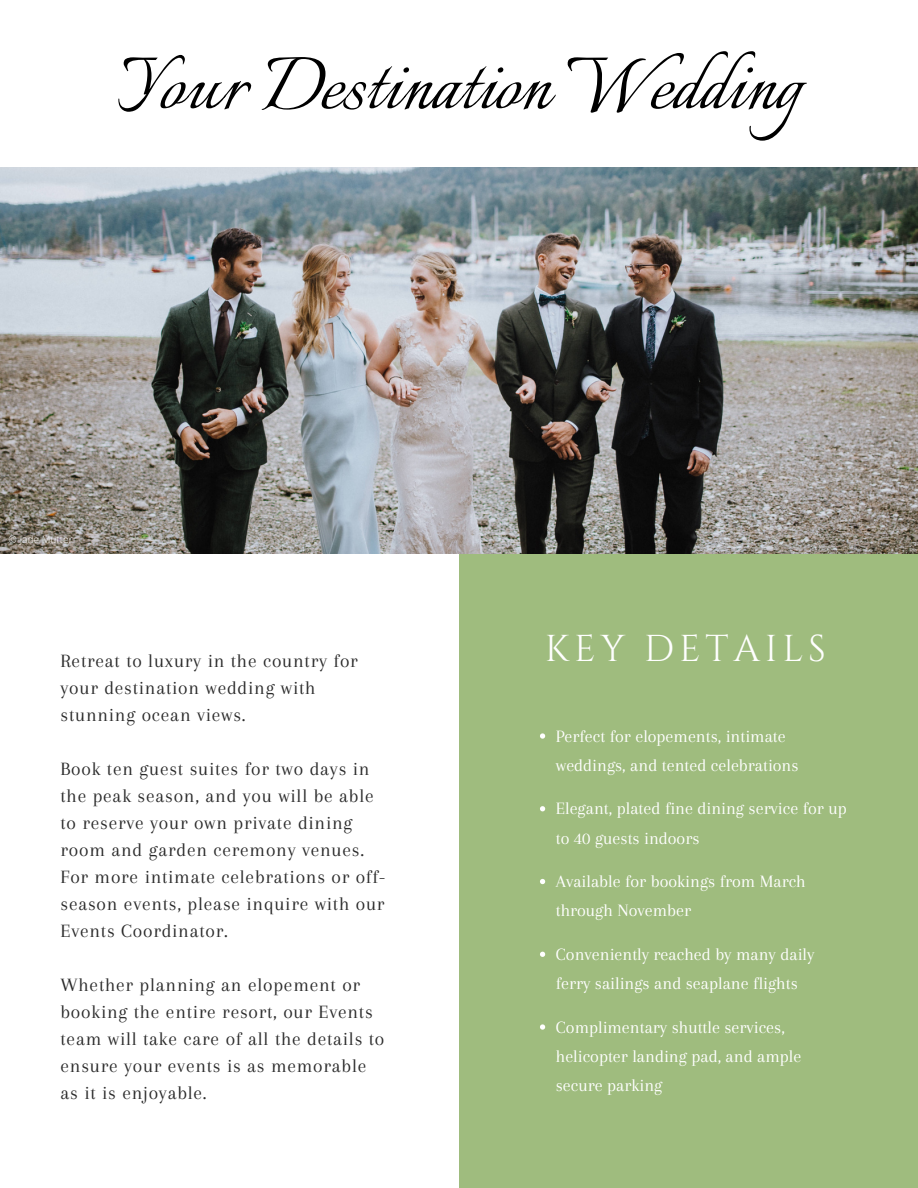
<style>
.page{position:relative;width:918px;height:1188px;background:#fff}
.page>*{position:absolute;margin:0;border:0;box-sizing:border-box;transform-origin:0 0}
.t1{font:93px "Italianno";color:#000}
.t2{font:37.35px "Cinzel";letter-spacing:.13em;color:#fff}
.t3{font:19.5px/27px "Arapey";letter-spacing:.04em;color:#2a2a2a}
.t4{font:18px/29.2px "Arapey";color:#fff}
.t5{font:300 10.2px "Open Sans";color:#fff}
</style>
<div class="page">
<div style="left:459px;top:523px;width:459px;height:665px;background:#9fbc7e"></div>
<svg style="left:540px;top:733px;width:5px;height:6px"></svg>
<svg style="left:540px;top:806px;width:5px;height:5px"></svg>
<svg style="left:540px;top:879px;width:5px;height:5px"></svg>
<svg style="left:540px;top:952px;width:5px;height:5px"></svg>
<svg style="left:540px;top:1024px;width:5px;height:6px"></svg>
<img style="left:0;top:167px;width:918px;height:386px">
<p class="t1" style="left:118px;top:34px;width:684px">Your Destination Wed ing</p>
<p class="t5" style="left:9px;top:532px;width:66px">© Jade Mutter</p>
<p class="t3" style="left:61px;top:647px;width:299px">Retreat to luxury in the country for your destination wedding with stunning ocean views.</p>
<p class="t3" style="left:61px;top:755px;width:326px">Book ten guest suites for two days in the peak season, and you will be able to reserve your own private dining room and garden ceremony venues.<br>For more intimate celebrations or off&shy;season events, please inquire with our Events Coordinator.</p>
<p class="t3" style="left:61px;top:971px;width:325px">Whether planning an elopement or booking the entire resort, our Events team will take care of all the details to ensure your events is as memorable as it is enjoyable.</p>
<p class="t2" style="left:545px;top:625px;width:283px">KEY DETAILS</p>
<p class="t4" style="left:556px;top:721px;width:244px">Perfect for elopements, intimate weddings, and tented celebrations</p>
<p class="t4" style="left:556px;top:794px;width:292px">Elegant, plated fine dining service for up to 40 guests indoors</p>
<p class="t4" style="left:556px;top:867px;width:251px">Available for bookings from March through November</p>
<p class="t4" style="left:556px;top:940px;width:260px">Conveniently reached by many daily ferry sailings and seaplane flights</p>
<p class="t4" style="left:556px;top:1012px;width:247px">Complimentary shuttle services, helicopter landing pad, and ample secure parking</p>
</div>
